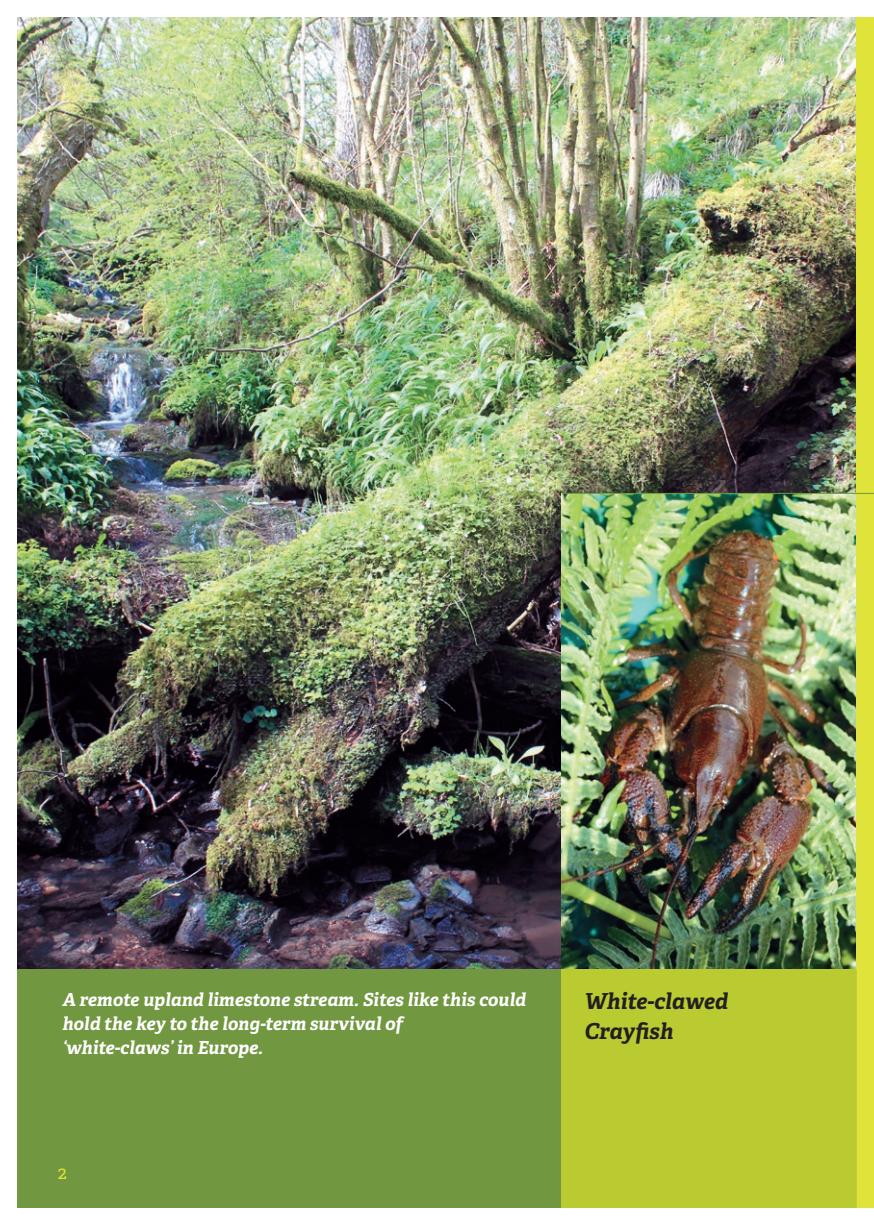
<style>
.page{position:relative;width:874px;height:1225px;background:#fff}
.page>*{position:absolute;margin:0;border:0;box-sizing:border-box;transform-origin:0 0}
.t1{font:italic 700 22px/30px "Adelle Basic";color:#231f20}
.t2{font:italic 700 18px/24px "Adelle Basic";color:#fff}
.t3{font:18px "Adelle Basic";color:#e0e339}
</style>
<div class="page">
<img style="left:17px;top:17px;width:839px;height:952px">
<img style="left:561px;top:494px;width:295px;height:475px">
<div style="left:17px;top:969px;width:839px;height:239px;background:#719741"></div>
<hr style="left:561px;top:493px;width:295px;height:1px;background:#719741">
<div style="left:561px;top:969px;width:295px;height:239px;background:#bacb32"></div>
<div style="left:856px;top:17px;width:17px;height:1191px;background:#e0e339"></div>
<img style="left:856px;top:493px;width:1px;height:476px">
<svg style="left:856px;top:493px;width:17px;height:1px"></svg>
<p class="t2" style="left:62px;top:987px;width:465px">A remote upland limestone stream. Sites like this could hold the key to the long-term survival of<br>‘white-claws’ in Europe.</p>
<p class="t3" style="left:58px;top:1161px;width:10px">2</p>
<p class="t1" style="left:584px;top:986px;width:145px">White-clawed<br>Crayfish</p>
</div>
